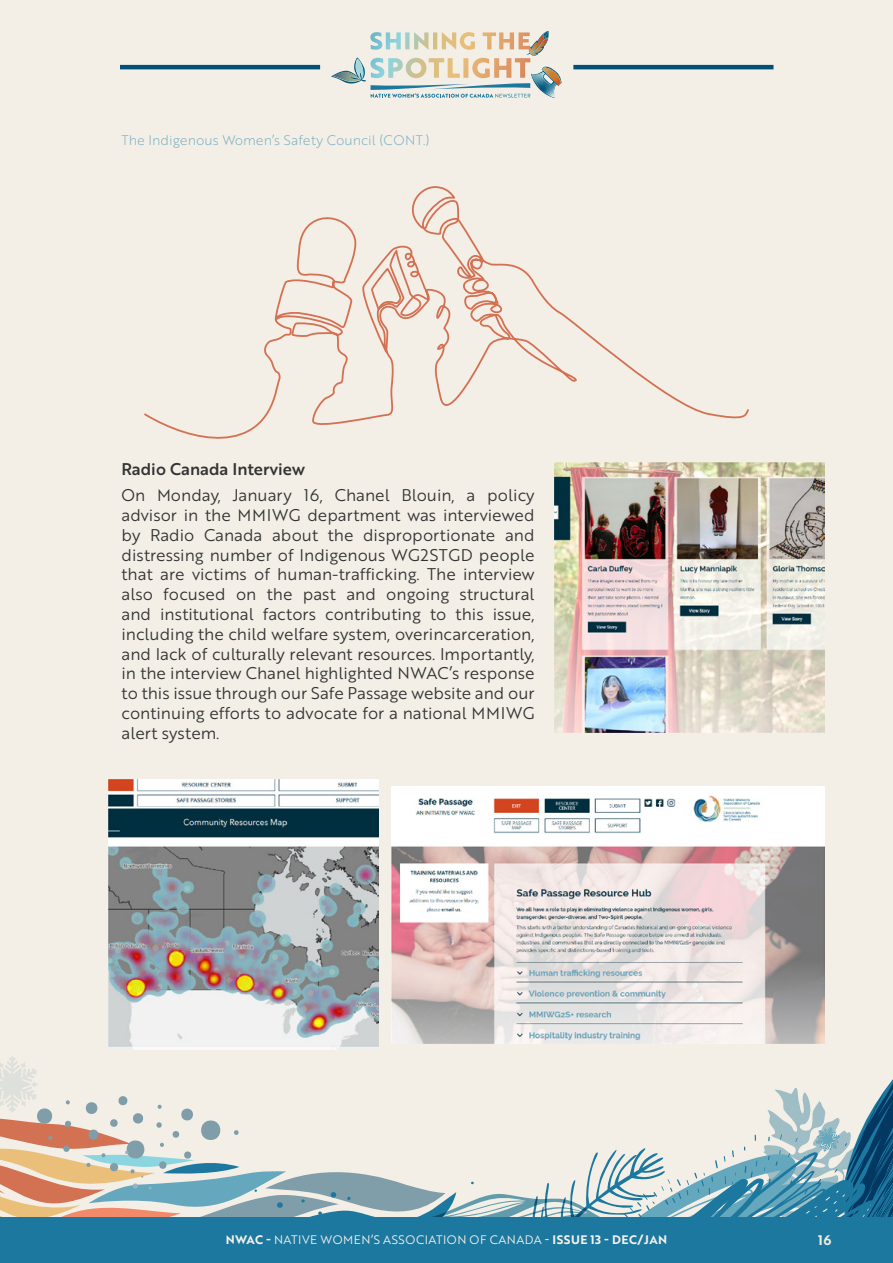
<style>
.page{position:relative;width:893px;height:1263px;background:#f3efe7}
.page>*{position:absolute;margin:0;border:0;box-sizing:border-box;transform-origin:0 0}
.t1{font:16.5px/19.8px "Brother 1816 Book";color:#333;text-align:justify}
.t2{font:16.5px "Brother 1816 Medium";color:#333}
.t3{font:13.5px "Brother 1816 Light";color:#7bb1c3}
.t4{font:13.5px "Brother 1816 Bold";color:#efede1}
.t5{font:12px "Brother 1816 Book";letter-spacing:.04em;color:#f5f2ec}
.s1{font-family:"Brother 1816 Bold"}
.s2{font-family:"Brother 1816 Regular"}
</style>
<div class="page">
<hr style="left:120px;top:65px;width:200px;height:4px;background:#005077">
<hr style="left:573px;top:65px;width:200px;height:4px;background:#005077">
<svg style="left:331px;top:32px;width:230px;height:66px"></svg>
<img style="left:391px;top:786px;width:434px;height:237px">
<img style="left:555px;top:463px;width:270px;height:270px">
<img style="left:108px;top:780px;width:270px;height:270px">
<svg style="left:144px;top:186px;width:605px;height:253px"></svg>
<svg style="left:319px;top:1023px;width:209px;height:194px"></svg>
<svg style="left:528px;top:1023px;width:365px;height:194px"></svg>
<svg style="left:0;top:1056px;width:474px;height:161px"></svg>
<div style="left:0;top:1217px;width:893px;height:46px;background:#1c789f"></div>
<p class="t3" style="left:122px;top:130px;width:310px">The Indigenous Women’s Safety Council (CONT.)</p>
<p class="t2" style="left:122px;top:456px;width:185px">Radio Canada Interview</p>
<p class="t1" style="left:122px;top:485px;width:415px">On Monday, January 16, Chanel Blouin, a policy advisor in the MMIWG department was interviewed by Radio Canada about the disproportionate and distressing number of Indigenous WG2STGD people that are victims of human-trafficking. The interview also focused on the past and ongoing structural and institutional factors contributing to this issue, including the child welfare system, overincarceration, and lack of culturally relevant resources. Importantly, in the interview Chanel highlighted NWAC’s response to this issue through our Safe Passage website and our continuing efforts to advocate for a national MMIWG alert system.</p>
<p class="t5" style="left:226px;top:1230px;width:443px"><span class="s1">NWAC -</span> NATIVE WOMEN’S ASSOCIATION OF CANADA <span class="s2">-</span> <span class="s1">ISSUE 13 - DEC/JAN</span></p>
<p class="t4" style="left:818px;top:1230px;width:15px">16</p>
</div>
